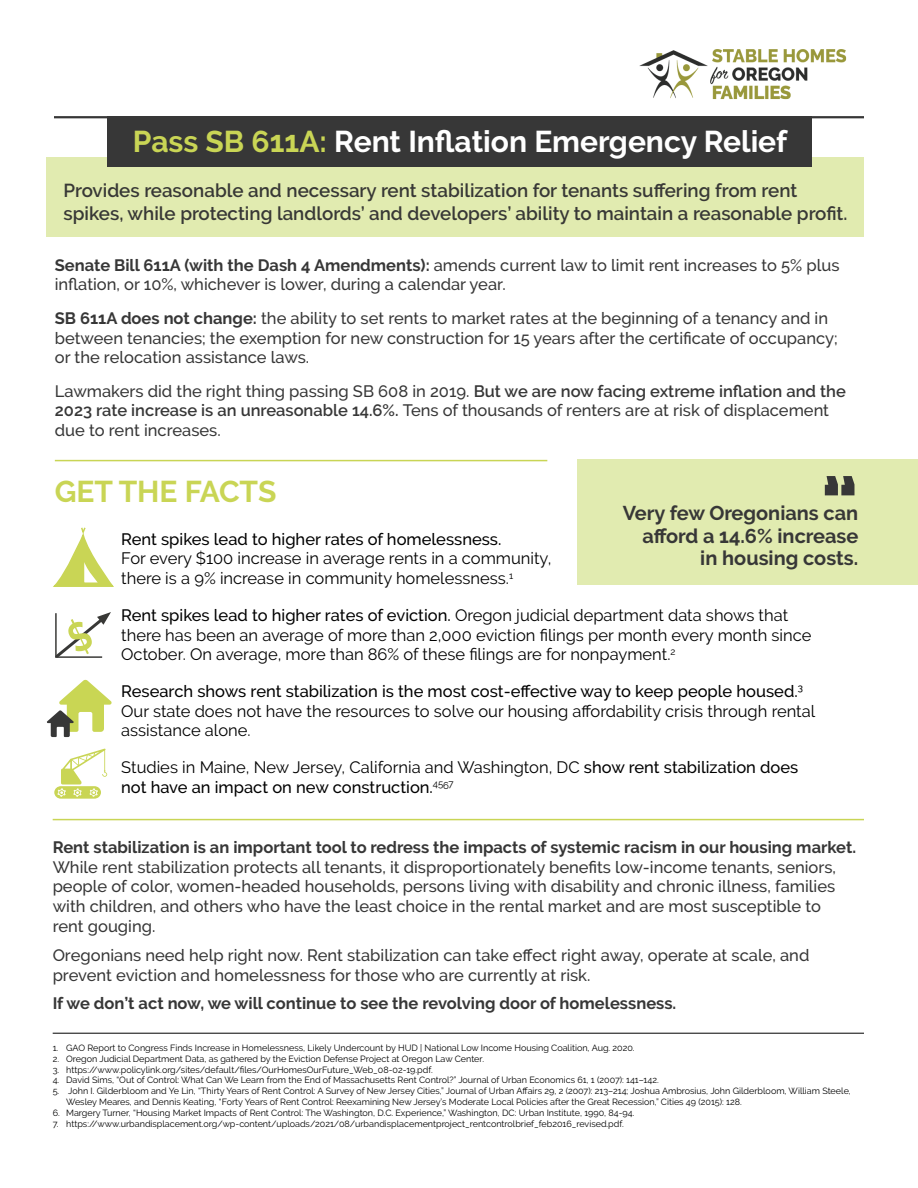
<style>
.page{position:relative;width:918px;height:1188px;background:#fff}
.page>*{position:absolute;margin:0;border:0;box-sizing:border-box;transform-origin:0 0}
.t1{font:700 30px "Raleway";color:#fff}
.t2{font:700 30px "Raleway";color:#c9d555}
.t3{font:700 19.95px/22.6px "Raleway";color:#373737;text-align:right}
.t4{font:600 18.75px/22.5px "Raleway";color:#383836}
.t5{font:500 16.5px/19.8px "Raleway";color:#373737}
.t6{font:16.5px/19.8px "Raleway";color:#000}
.t7{font:500 16.5px/19.8px "Raleway";color:#000}
.t8{font:700 16.5px "Raleway";color:#373737}
.t9{font:9.9px "Raleway";color:#000}
.t10{font:9px/10.8px "Raleway";color:#000}
.s1{color:#c9d555}
.s2{font-weight:700}
.s3{font-weight:600}
.s4{font-weight:500}
.s5{font-weight:400}
</style>
<div class="page">
<svg style="left:54px;top:749px;width:53px;height:50px"></svg>
<div style="left:46px;top:157px;width:818px;height:80px;background:#e1ebb0"></div>
<div style="left:107px;top:116px;width:705px;height:51px;background:#373737"></div>
<img style="left:639px;top:49px;width:208px;height:51px">
<hr style="left:54px;top:116px;width:810px;height:2px;background:#373737">
<hr style="left:53px;top:1033px;width:811px;height:1px;background:#000">
<div style="left:578px;top:459px;width:340px;height:125px;background:#e1ebb0"></div>
<hr style="left:55px;top:460px;width:492px;height:1px;background:#c9d555">
<hr style="left:53px;top:819px;width:811px;height:1px;background:#c9d555">
<svg style="left:47px;top:680px;width:65px;height:57px"></svg>
<svg style="left:55px;top:612px;width:56px;height:46px"></svg>
<svg style="left:53px;top:527px;width:61px;height:60px"></svg>
<h1 class="t1" style="left:133px;top:124px;width:656px"><span class="s1">Pass SB 611A:</span> Rent Inflation Emergency Relief</h1>
<h3 class="t4" style="left:64px;top:180px;width:785px">Provides reasonable and necessary rent stabilization for tenants suffering from rent spikes, while protecting landlords’ and developers’ ability to maintain a reasonable profit.</h3>
<h3 class="t5" style="left:55px;top:255px;width:786px"><span class="s2">Senate Bill 611A (with the Dash 4 Amendments):</span> amends current law to limit rent increases to 5% plus inflation, or 10%, whichever is lower, during a calendar year.</h3>
<p class="t5" style="left:55px;top:308px;width:784px"><span class="s2">SB 611A does not change:</span> the ability to set rents to market rates at the beginning of a tenancy and in between tenancies; the exemption for new construction for 15 years after the certificate of occupancy; or the relocation assistance laws.</p>
<h3 class="t5" style="left:55px;top:381px;width:793px">Lawmakers did the right thing passing SB 608 in 2019. <span class="s3">But we are now facing extreme inflation and the<br>2023 rate increase is an unreasonable 14.6%.</span> Tens of thousands of renters are at risk of displacement due to rent increases.</h3>
<h1 class="t2" style="left:55px;top:475px;width:223px">GET THE FACTS</h1>
<h2 class="t3" style="left:623px;top:502px;width:237px">Very few Oregonians can afford a 14.6% increase in housing costs.</h2>
<h3 class="t7" style="left:121px;top:529px;width:382px">Rent spikes lead to higher rates of homelessness.</h3>
<h3 class="t6" style="left:121px;top:549px;width:432px">For every $100 increase in average rents in a community, there is a 9% increase in community homelessness.<sup>1</sup></h3>
<p class="t6" style="left:121px;top:605px;width:692px"><span class="s4">Rent spikes lead to higher rates of eviction.</span> Oregon judicial department data shows that there has been an average of more than 2,000 eviction filings per month every month since<br>October. On average, more than 86% of these filings are for nonpayment.<sup>2</sup></p>
<h3 class="t6" style="left:121px;top:681px;width:696px"><span class="s4">Research shows rent stabilization is the most cost-effective way to keep people housed.</span><sup>3<br></sup>Our state does not have the resources to solve our housing affordability crisis through rental assistance alone.</h3>
<h3 class="t7" style="left:121px;top:757px;width:679px"><span class="s5">Studies in Maine, New Jersey, California and Washington, DC</span> show rent stabilization does not have an impact on new construction.<sup>45</sup> <sup>7</sup></h3>
<p class="t9" style="left:443px;top:779px;width:7px">6</p>
<h3 class="t8" style="left:53px;top:838px;width:805px">Rent stabilization is an important tool to redress the impacts of systemic racism in our housing market.</h3>
<p class="t5" style="left:53px;top:857px;width:785px">While rent stabilization protects all tenants, it disproportionately benefits low-income tenants, seniors, people of color, women-headed households, persons living with disability and chronic illness, families with children, and others who have the least choice in the rental market and are most susceptible to rent gouging.</p>
<h3 class="t5" style="left:53px;top:945px;width:758px">Oregonians need help right now. Rent stabilization can take effect right away, operate at scale, and prevent eviction and homelessness for those who are currently at risk.</h3>
<h3 class="t8" style="left:53px;top:994px;width:625px">If we don’t act now, we will continue to see the revolving door of homelessness.</h3>
<p class="t10" style="left:53px;top:1042px;width:583px">1. GAO Report to Congress Finds Increase in Homelessness, Likely Undercount by HUD | National Low Income Housing Coalition, Aug. 2020.</p>
<p class="t10" style="left:53px;top:1053px;width:433px">2. Oregon Judicial Department Data, as gathered by the Eviction Defense Project at Oregon Law Center.</p>
<p class="t10" style="left:53px;top:1064px;width:382px">3. https://www.policylink.org/sites/default/files/OurHomesOurFuture_Web_08-02-19.pdf.</p>
<p class="t10" style="left:53px;top:1075px;width:608px">4. David Sims, “Out of Control: What Can We Learn from the End of Massachusetts Rent Control?” Journal of Urban Economics 61, 1 (2007): 141–142.</p>
<p class="t10" style="left:66px;top:1086px;width:786px;text-indent:-14px">5. John I. Gilderbloom and Ye Lin, “Thirty Years of Rent Control: A Survey of New Jersey Cities,” Journal of Urban Affairs 29, 2 (2007): 213–214; Joshua Ambrosius, John Gilderbloom, William Steele,<br>Wesley Meares, and Dennis Keating, “Forty Years of Rent Control: Reexamining New Jersey’s Moderate Local Policies after the Great Recession,” Cities 49 (2015): 128.</p>
<p class="t10" style="left:53px;top:1107px;width:583px">6. Margery Turner, “Housing Market Impacts of Rent Control: The Washington, D.C. Experience,” Washington, DC: Urban Institute, 1990, 84-94.</p>
<p class="t10" style="left:53px;top:1118px;width:573px">7. https://www.urbandisplacement.org/wp-content/uploads/2021/08/urbandisplacementproject_rentcontrolbrief_feb2016_revised.pdf.</p>
</div>
